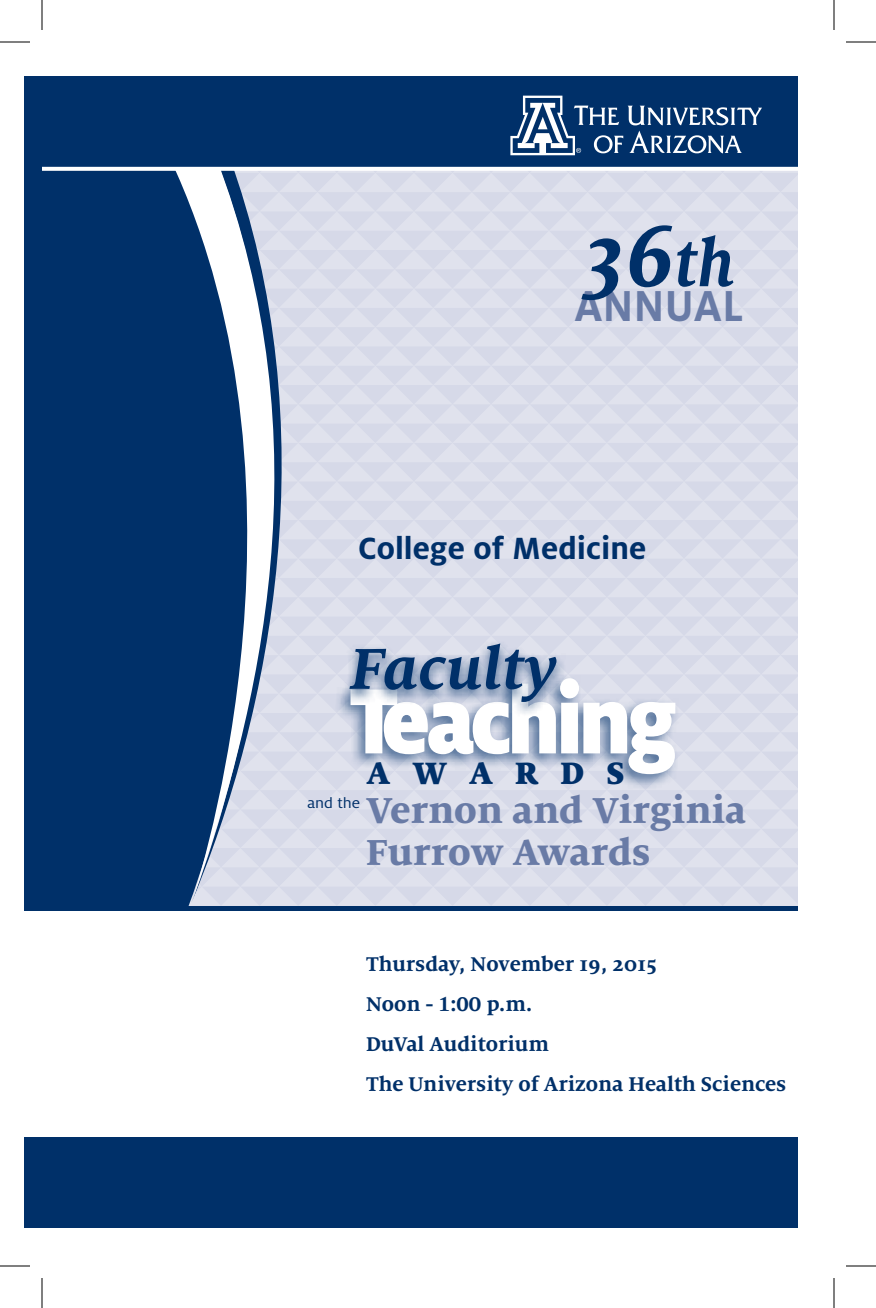
<style>
.page{position:relative;width:876px;height:1308px;background:#fff}
.page>*{position:absolute;margin:0;border:0;box-sizing:border-box;transform-origin:0 0}
.t1{font:900 102.6px "Milo OT";letter-spacing:-.05em;color:#fff;scale:.9 1}
.t2{font:italic 700 96px "Milo Serif OT";color:#003069;scale:.92 1}
.t3{font:italic 700 64px "Milo Serif OT";letter-spacing:.01em;color:#003069}
.t4{font:700 48px "Milo OT";letter-spacing:.01em;color:#697ba6;scale:.92 1}
.t5{font:800 40px/42px "Milo Serif OT";color:#697ba6}
.t6{font:900 34.2px "Milo Serif OT";color:#003069}
.t7{font:700 34px "Milo OT";color:#003069}
.t8{font:700 22px/40px "Milo Serif OT";color:#003069}
.t9{font:16px "Milo OT";color:#003069;scale:1.09 1}
.s1{font-size:72px}
</style>
<div class="page">
<div style="left:24px;top:167px;width:101px;height:739px;background:#003069"></div>
<div style="left:24px;top:76px;width:774px;height:91px;background:#003069"></div>
<div style="left:24px;top:906px;width:774px;height:5px;background:#003069"></div>
<div style="left:24px;top:1137px;width:774px;height:91px;background:#003069"></div>
<svg style="left:42px;top:167px;width:83px;height:4px"></svg>
<svg style="left:125px;top:96px;width:673px;height:810px;background:#a5b3cb"></svg>
<div style="left:340px;top:638px;width:227px;height:79px;background:#003069;opacity:.75"></div>
<hr style="left:0;top:42px;width:30px;height:1px;background:#000">
<hr style="left:846px;top:42px;width:30px;height:1px;background:#000">
<hr style="left:0;top:1266px;width:30px;height:1px;background:#000">
<hr style="left:846px;top:1266px;width:30px;height:1px;background:#000">
<hr style="left:42px;top:0;width:1px;height:30px;background:#000">
<hr style="left:42px;top:1278px;width:1px;height:30px;background:#000">
<hr style="left:834px;top:0;width:1px;height:30px;background:#000">
<hr style="left:834px;top:1278px;width:1px;height:30px;background:#000">
<h2 class="t2" style="left:584px;top:204px;width:165px">36<span class="s1">th</span></h2>
<h3 class="t4" style="left:574px;top:279px;width:185px">ANNUAL</h3>
<h3 class="t7" style="left:358px;top:529px;width:290px">College of Medicine</h3>
<h3 class="t3" style="left:350px;top:634px;width:208px">Faculty</h3>
<h1 class="t1" style="left:349px;top:661px;width:367px">Teaching</h1>
<h3 class="t6" style="left:367px;top:753px;width:259px">A W A R D S</h3>
<h3 class="t5" style="left:366px;top:790px;width:382px">Vernon and Virginia<br>Furrow Awards</h3>
<p class="t9" style="left:307px;top:794px;width:50px">and the</p>
<p class="t8" style="left:366px;top:944px;width:422px">Thursday, November 19, 2015<br>Noon - 1:00 p.m.<br>DuVal Auditorium<br>The University of Arizona Health Sciences</p>
</div>
